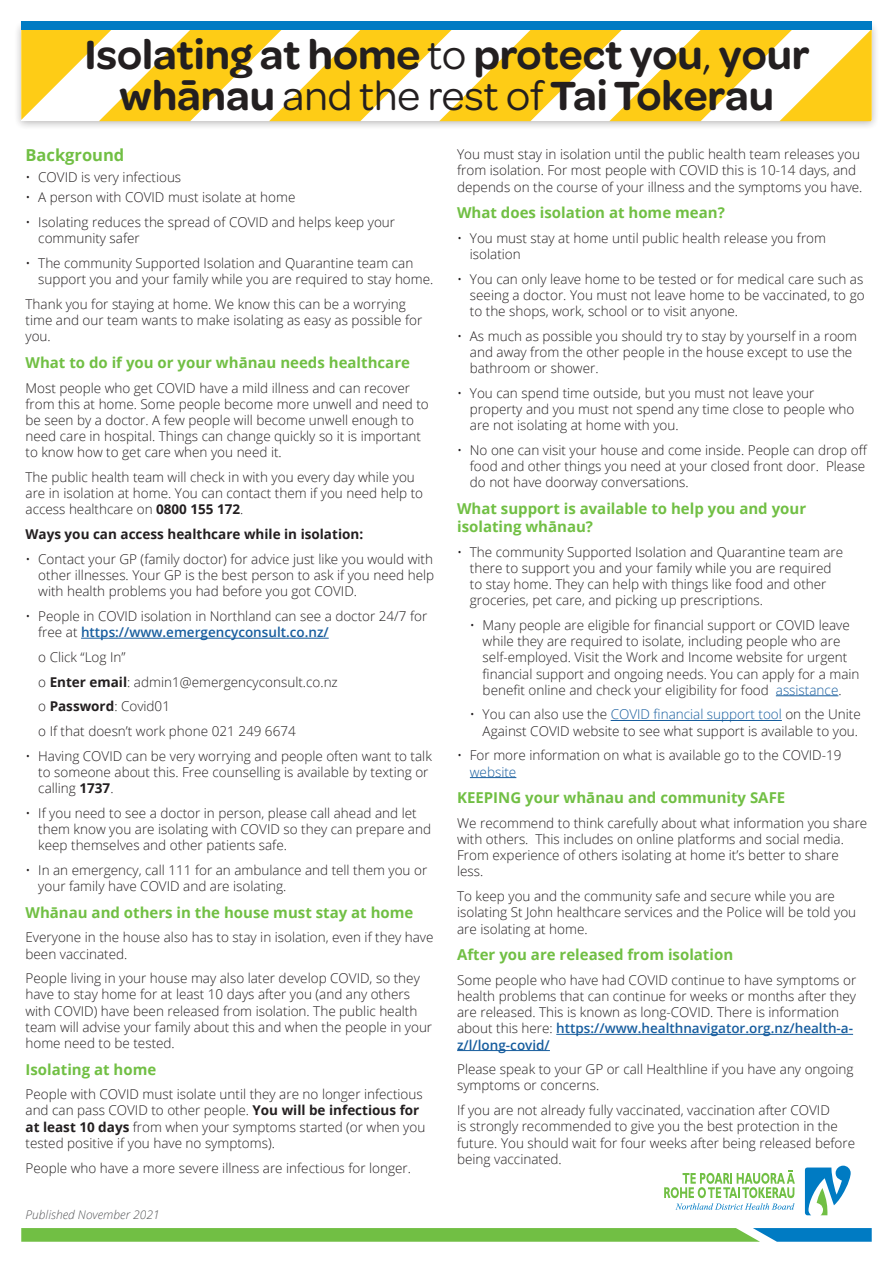
<style>
.page{position:relative;width:893px;height:1263px;background:#fff}
.page>*{position:absolute;margin:0;border:0;box-sizing:border-box;transform-origin:0 0}
.t1{font:600 43.5px/41.7px "Omnes";color:#231f20;text-align:center}
.t2{font:700 16.5px "Open Sans";color:#71bf44}
.t3{font:700 15px/18px "Open Sans";color:#71bf44}
.t4{font:300 13.5px/16.2px "Open Sans";color:#231f20}
.t5{font:700 13.5px "Open Sans";color:#231f20}
.t6{font:italic 300 12px "Open Sans";color:#57585a}
.s1{font-weight:400}
.s2{font-weight:700}
.s3{font-weight:600;color:#175d9e}
.s4{color:#175d9e}
</style>
<div class="page">
<hr style="left:81px;top:638px;width:248px;height:1px;background:#175d9e">
<hr style="left:776px;top:695px;width:62px;height:1px;background:#175d9e">
<hr style="left:611px;top:720px;width:171px;height:1px;background:#175d9e">
<hr style="left:470px;top:777px;width:46px;height:1px;background:#175d9e">
<hr style="left:556px;top:1034px;width:297px;height:1px;background:#175d9e">
<hr style="left:457px;top:1050px;width:93px;height:1px;background:#175d9e">
<div style="left:13px;top:20px;width:867px;height:111px;background:#231f20;opacity:.33"></div>
<svg style="left:21px;top:26px;width:851px;height:95px"></svg>
<div style="left:22px;top:21px;width:850px;height:9px;background:#007bc3"></div>
<svg style="left:21px;top:1228px;width:851px;height:14px;background:#69b95b"></svg>
<svg style="left:664px;top:1171px;width:131px;height:39px"></svg>
<svg style="left:805px;top:1165px;width:46px;height:50px"></svg>
<p class="t1" style="left:84px;top:31px;width:727px">Isolating at home <span class="s1">to</span> protect you<span class="s1">,</span> your whānau <span class="s1">and the rest of</span> Tai Tokerau</p>
<p class="t2" style="left:26px;top:144px;width:100px">Background</p>
<p class="t4" style="left:26px;top:169px;width:157px">• COVID is very infectious</p>
<p class="t4" style="left:26px;top:189px;width:271px">• A person with COVID must isolate at home</p>
<p class="t4" style="left:38px;top:214px;width:358px;text-indent:-13px">• Isolating reduces the spread of COVID and helps keep your community safer</p>
<p class="t4" style="left:38px;top:255px;width:397px;text-indent:-13px">• The community Supported Isolation and Quarantine team can support you and your family while you are required to stay home.</p>
<p class="t4" style="left:26px;top:296px;width:398px">Thank you for staying at home. We know this can be a worrying time and our team wants to make isolating as easy as possible for you.</p>
<p class="t3" style="left:26px;top:353px;width:386px">What to do if you or your whānau needs healthcare</p>
<p class="t4" style="left:26px;top:379px;width:405px">Most people who get COVID have a mild illness and can recover from this at home. Some people become more unwell and need to be seen by a doctor. A few people will become unwell enough to need care in hospital. Things can change quickly so it is important to know how to get care when you need it.</p>
<p class="t4" style="left:26px;top:469px;width:399px">The public health team will check in with you every day while you are in isolation at home. You can contact them if you need help to access healthcare on <span class="s2">0800 155 172</span>.</p>
<p class="t5" style="left:26px;top:525px;width:339px">Ways you can access healthcare while in isolation:</p>
<p class="t4" style="left:38px;top:550px;width:397px;text-align:justify;text-indent:-13px">• Contact your GP (family doctor) for advice just like you would with other illnesses. Your GP is the best person to ask if you need help with health problems you had before you got COVID.</p>
<p class="t4" style="left:38px;top:608px;width:391px;text-indent:-13px">• People in COVID isolation in Northland can see a doctor 24/7 for free at <span class="s3">https://www.emergencyconsult.co.nz/</span></p>
<p class="t4" style="left:38px;top:648px;width:89px">o Click “Log In”</p>
<p class="t4" style="left:38px;top:673px;width:301px">o <span class="s2">Enter email</span>: admin1@emergencyconsult.co.nz</p>
<p class="t4" style="left:38px;top:698px;width:133px">o <span class="s2">Password</span>: Covid01</p>
<p class="t4" style="left:38px;top:723px;width:259px">o If that doesn’t work phone 021 249 6674</p>
<p class="t4" style="left:38px;top:747px;width:395px;text-indent:-13px">• Having COVID can be very worrying and people often want to talk to someone about this. Free counselling is available by texting or calling <span class="s2">1737</span>.</p>
<p class="t4" style="left:38px;top:804px;width:394px;text-indent:-13px">• If you need to see a doctor in person, please call ahead and let them know you are isolating with COVID so they can prepare and keep themselves and other patients safe.</p>
<p class="t4" style="left:38px;top:861px;width:390px;text-indent:-13px">• In an emergency, call 111 for an ambulance and tell them you or your family have COVID and are isolating.</p>
<p class="t3" style="left:26px;top:903px;width:389px">Whānau and others in the house must stay at home</p>
<p class="t4" style="left:26px;top:929px;width:410px">Everyone in the house also has to stay in isolation, even if they have been vaccinated.</p>
<p class="t4" style="left:26px;top:970px;width:408px">People living in your house may also later develop COVID, so they have to stay home for at least 10 days after you (and any others with COVID) have been released from isolation. The public health team will advise your family about this and when the people in your home need to be tested.</p>
<p class="t3" style="left:26px;top:1060px;width:132px">Isolating at home</p>
<p class="t4" style="left:26px;top:1086px;width:401px">People with COVID must isolate until they are no longer infectious and can pass COVID to other people. <span class="s2">You will be infectious for at least 10 days</span> from when your symptoms started (or when you tested positive if you have no symptoms).</p>
<p class="t4" style="left:26px;top:1159px;width:387px">People who have a more severe illness are infectious for longer.</p>
<p class="t6" style="left:26px;top:1207px;width:136px">Published November 2021</p>
<p class="t4" style="left:457px;top:146px;width:407px">You must stay in isolation until the public health team releases you from isolation. For most people with COVID this is 10-14 days, and depends on the course of your illness and the symptoms you have.</p>
<p class="t3" style="left:457px;top:203px;width:269px">What does isolation at home mean?</p>
<p class="t4" style="left:470px;top:229px;width:358px;text-indent:-13px">• You must stay at home until public health release you from isolation</p>
<p class="t4" style="left:470px;top:270px;width:396px;text-align:justify;text-indent:-13px">• You can only leave home to be tested or for medical care such as seeing a doctor. You must not leave home to be vaccinated, to go to the shops, work, school or to visit anyone.</p>
<p class="t4" style="left:470px;top:327px;width:389px;text-indent:-13px">• As much as possible you should try to stay by yourself in a room and away from the other people in the house except to use the bathroom or shower.</p>
<p class="t4" style="left:470px;top:385px;width:386px;text-indent:-13px">• You can spend time outside, but you must not leave your property and you must not spend any time close to people who are not isolating at home with you.</p>
<p class="t4" style="left:470px;top:442px;width:399px;text-indent:-13px">• No one can visit your house and come inside. People can drop off food and other things you need at your closed front door. Please do not have doorway conversations.</p>
<p class="t3" style="left:457px;top:499px;width:351px">What support is available to help you and your isolating whānau?</p>
<p class="t4" style="left:470px;top:543px;width:375px;text-indent:-13px">• The community Supported Isolation and Quarantine team are there to support you and your family while you are required to stay home. They can help with things like food and other groceries, pet care, and picking up prescriptions.</p>
<p class="t4" style="left:483px;top:617px;width:378px;text-indent:-13px">• Many people are eligible for financial support or COVID leave while they are required to isolate, including people who are self-employed. Visit the Work and Income website for urgent financial support and ongoing needs. You can apply for a main benefit online and check your eligibility for food <span class="s4">assistance</span>.</p>
<p class="t4" style="left:470px;top:706px;width:392px;text-align:right">• You can also use the <span class="s4">COVID financial support tool</span> on the Unite<br>Against COVID website to see what support is available to you.</p>
<p class="t4" style="left:470px;top:747px;width:373px;text-indent:-13px">• For more information on what is available go to the COVID-19 <span class="s4">website</span></p>
<p class="t3" style="left:457px;top:788px;width:330px">KEEPING your whānau and community SAFE</p>
<p class="t4" style="left:457px;top:814px;width:412px">We recommend to think carefully about what information you share with others. This includes on online platforms and social media.<br>From experience of others isolating at home it’s better to share less.</p>
<p class="t4" style="left:457px;top:888px;width:401px">To keep you and the community safe and secure while you are isolating St John healthcare services and the Police will be told you are isolating at home.</p>
<p class="t3" style="left:457px;top:945px;width:278px">After you are released from isolation</p>
<p class="t4" style="left:457px;top:971px;width:401px">Some people who have had COVID continue to have symptoms or health problems that can continue for weeks or months after they are released. This is known as long-COVID. There is information about this here: <span class="s3">https://www.healthnavigator.org.nz/health-a&shy;z/l/long-covid/</span></p>
<p class="t4" style="left:457px;top:1061px;width:398px">Please speak to your GP or call Healthline if you have any ongoing symptoms or concerns.</p>
<p class="t4" style="left:457px;top:1102px;width:399px">If you are not already fully vaccinated, vaccination after COVID<br>is strongly recommended to give you the best protection in the future. You should wait for four weeks after being released before being vaccinated.</p>
</div>
